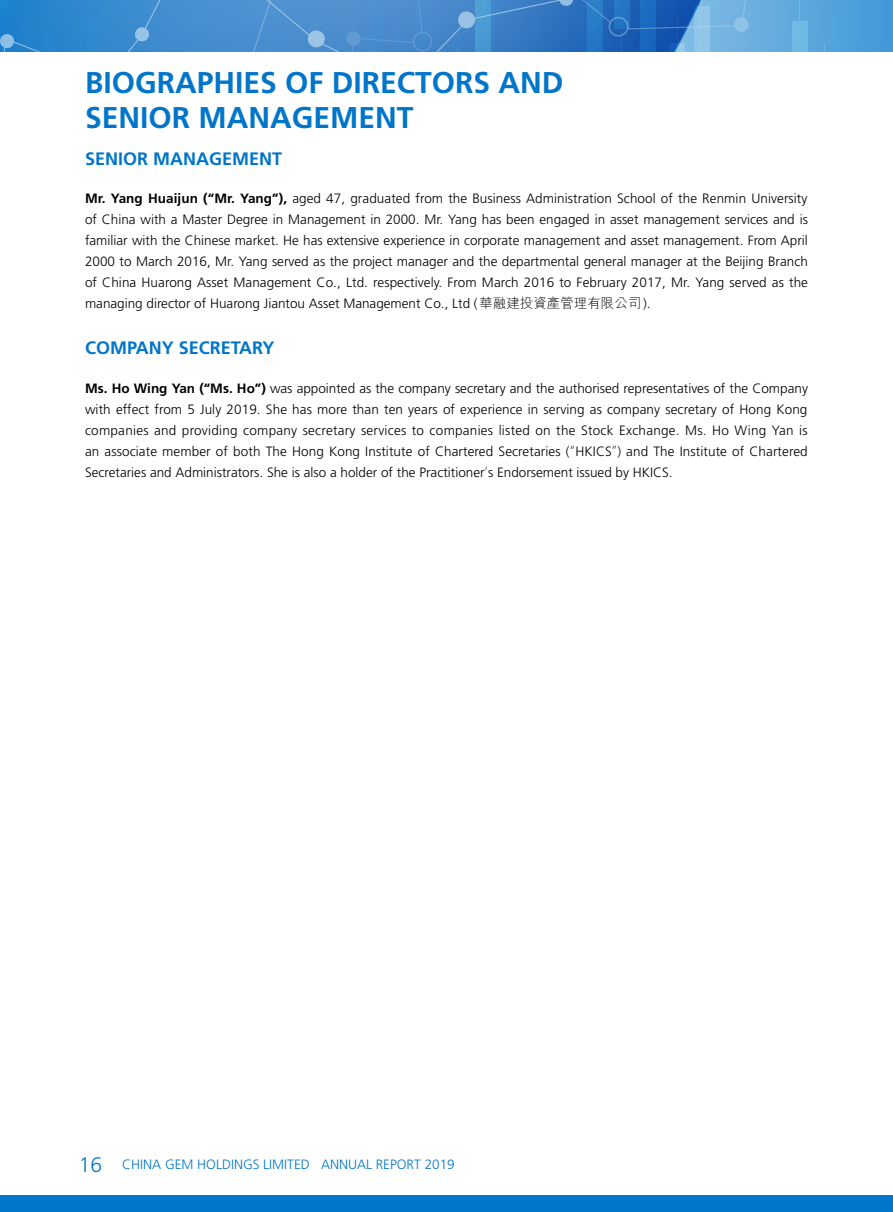
<style>
.page{position:relative;width:893px;height:1212px;background:#fff}
.page>*{position:absolute;margin:0;border:0;box-sizing:border-box;transform-origin:0 0}
.t1{font:700 30px/35.5px "Frutiger LT Std";color:#0075c9}
.t2{font:700 18px "Frutiger LT Std";color:#0075c9}
.t3{font:300 13.5px/21px "Frutiger LT Std";color:#000;text-align:justify}
.t4{font:300 13.5px "Frutiger LT Std";color:#0075c9}
.s1{font-weight:700}
.s2{font-family:"M Hei HK"}
.s3{font-family:"Futura LT"}
.s4{font-size:21px}
</style>
<div class="page">
<svg style="left:96px;top:0;width:797px;height:51px;background:#509ed8"></svg>
<div style="left:792px;top:21px;width:15px;height:30px;background:#6fbae4"></div>
<svg style="left:799px;top:0;width:1px;height:21px"></svg>
<div style="left:831px;top:15px;width:14px;height:36px;background:#4fa3dc"></div>
<svg style="left:838px;top:0;width:1px;height:15px"></svg>
<div style="left:86px;top:17px;width:14px;height:34px;background:#3189cf"></div>
<svg style="left:112px;top:0;width:56px;height:51px;background:#428fcf"></svg>
<svg style="left:0;top:0;width:96px;height:51px;background:#2a86cd"></svg>
<svg style="left:176px;top:0;width:589px;height:52px;background:#4689cb"></svg>
<div style="left:0;top:1195px;width:893px;height:17px;background:#0075c9"></div>
<h1 class="t1" style="left:85px;top:65px;width:480px">BIOGRAPHIES OF DIRECTORS AND<br>SENIOR MANAGEMENT</h1>
<h2 class="t2" style="left:85px;top:148px;width:199px">SENIOR MANAGEMENT</h2>
<p class="t3" style="left:85px;top:188px;width:724px"><span class="s1">Mr. Yang Huaijun (“Mr. Yang”),</span> aged 47, graduated from the Business Administration School of the Renmin University of China with a Master Degree in Management in 2000. Mr. Yang has been engaged in asset management services and is familiar with the Chinese market. He has extensive experience in corporate management and asset management. From April 2000 to March 2016, Mr. Yang served as the project manager and the departmental general manager at the Beijing Branch of China Huarong Asset Management Co., Ltd. respectively. From March 2016 to February 2017, Mr. Yang served as the managing director of Huarong Jiantou Asset Management Co., Ltd (<span class="s2">華融建投資產管理有限公司</span>).</p>
<h2 class="t2" style="left:85px;top:338px;width:191px">COMPANY SECRETARY</h2>
<p class="t3" style="left:85px;top:378px;width:724px"><span class="s1">Ms. Ho Wing Yan (“Ms. Ho”)</span> was appointed as the company secretary and the authorised representatives of the Company with effect from 5 July 2019. She has more than ten years of experience in serving as company secretary of Hong Kong companies and providing company secretary services to companies listed on the Stock Exchange. Ms. Ho Wing Yan is an associate member of both The Hong Kong Institute of Chartered Secretaries (<span class="s3">“</span>HKICS<span class="s3">”</span>) and The Institute of Chartered Secretaries and Administrators. She is also a holder of the Practitioner<span class="s3">’</span>s Endorsement issued by HKICS.</p>
<p class="t4" style="left:79px;top:1157px;width:377px"><span class="s4">16</span> CHINA GEM HOLDINGS LIMITED ANNUAL REPORT 2019</p>
</div>
